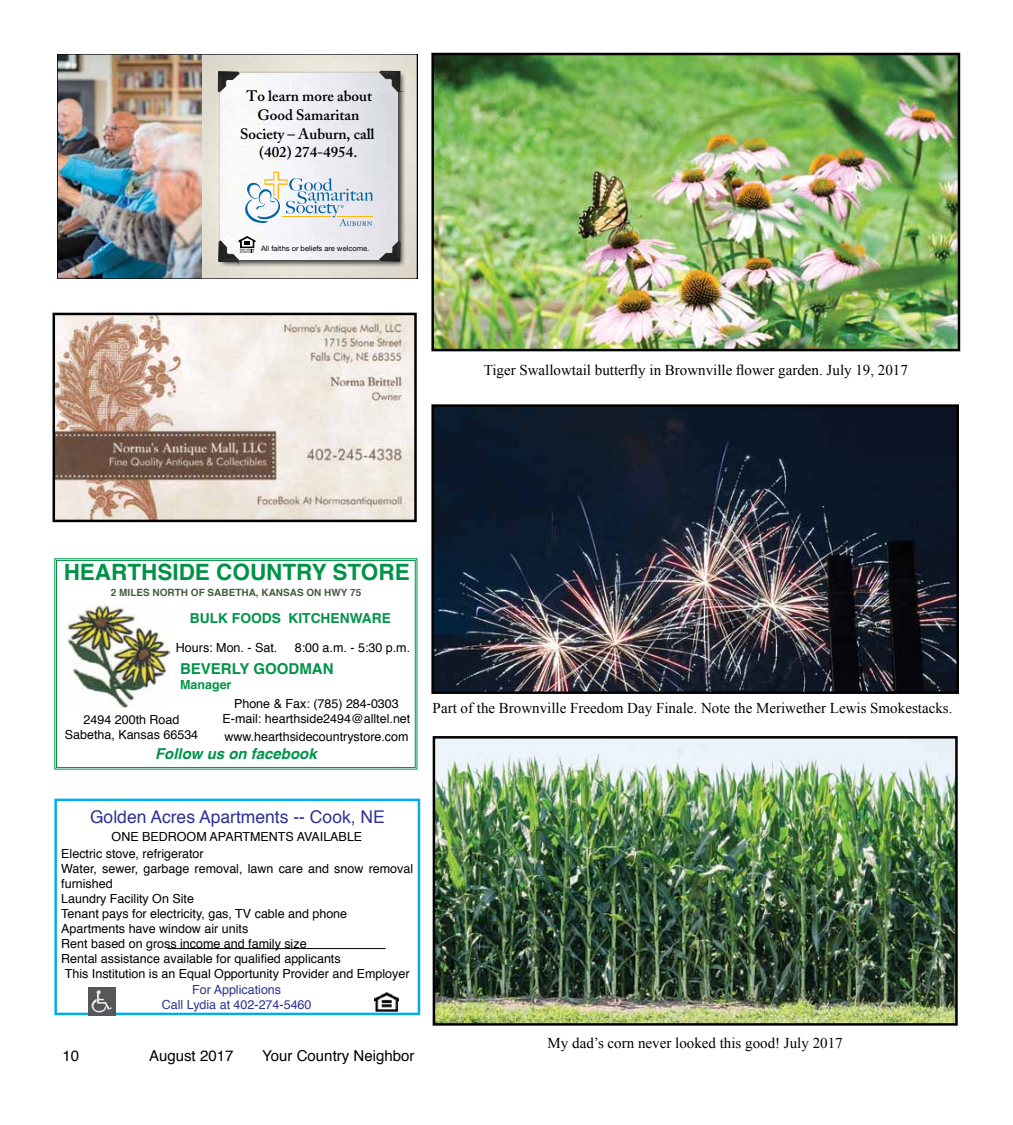
<style>
.page{position:relative;width:1013px;height:1125px;background:#fff}
.page>*{position:absolute;margin:0;border:0;box-sizing:border-box;transform-origin:0 0}
.t1{font:700 22.5px "Helvetica";color:#009348}
.t2{font:17.5px "Helvetica";color:#2e3092}
.t3{font:15px "Times New Roman";color:#000}
.t4{font:600 15px/18.8px "Adobe Caslon";color:#000;text-align:center}
.t5{font:15px "Helvetica";color:#000}
.t6{font:italic 700 15px "Helvetica";color:#009348}
.t7{font:700 15px "Helvetica";color:#009348}
.t8{font:700 13.75px "Helvetica";color:#009348}
.t9{font:12.5px/15px "Helvetica";color:#000;text-align:center}
.t10{font:12.5px/15px "Helvetica";color:#2e3092;text-align:center}
.t11{font:700 12.5px "Helvetica";color:#009348}
.t12{font:700 10px "Helvetica";color:#465d40}
.t13{font:7.5px "Helvetica Neue LT Std";color:#000}
</style>
<div class="page">
<hr style="left:168px;top:948px;width:217px;height:1px;background:#000">
<img style="left:56px;top:316px;width:358px;height:203px">
<div style="left:53px;top:313px;width:364px;height:209px;border:2px solid #000"></div>
<svg style="left:54px;top:558px;width:364px;height:212px"></svg>
<div style="left:56px;top:560px;width:359px;height:208px;border:1px solid #009348"></div>
<img style="left:57px;top:54px;width:360px;height:225px">
<div style="left:54px;top:799px;width:366px;height:216px;border:2px solid #00aeef"></div>
<img style="left:88px;top:988px;width:27px;height:27px">
<img style="left:374px;top:993px;width:25px;height:19px">
<img style="left:434px;top:56px;width:523px;height:292px">
<div style="left:431px;top:53px;width:529px;height:298px;border:2px solid #000"></div>
<img style="left:434px;top:407px;width:521px;height:284px">
<div style="left:431px;top:404px;width:527px;height:290px;border:2px solid #000"></div>
<img style="left:435px;top:739px;width:519px;height:284px">
<div style="left:432px;top:736px;width:525px;height:290px;border:2px solid #000"></div>
<p class="t4" style="left:240px;top:87px;width:136px">To learn more about<br>Good Samaritan<br>Society – Auburn, call (402) 274-4954.</p>
<p class="t13" style="left:261px;top:244px;width:110px">All faiths or beliefs are welcome.</p>
<p class="t3" style="left:483px;top:360px;width:426px">Tiger Swallowtail butterfly in Brownville flower garden. July 19, 2017</p>
<h1 class="t1" style="left:64px;top:553px;width:347px">HEARTHSIDE COUNTRY STORE</h1>
<p class="t8" style="left:190px;top:607px;width:202px">BULK FOODS KITCHENWARE</p>
<p class="t9" style="left:176px;top:641px;width:103px">Hours: Mon. - Sat.</p>
<p class="t9" style="left:295px;top:641px;width:117px">8:00 a.m. - 5:30 p.m.</p>
<p class="t7" style="left:180px;top:656px;width:155px">BEVERLY GOODMAN</p>
<p class="t11" style="left:180px;top:674px;width:53px">Manager</p>
<p class="t9" style="left:222px;top:696px;width:189px">Phone &amp; Fax: (785) 284-0303<br>E-mail: hearthside2494@alltel.net</p>
<p class="t9" style="left:224px;top:729px;width:186px">www.hearthsidecountrystore.com</p>
<p class="t12" style="left:111px;top:584px;width:252px">2 MILES NORTH OF SABETHA, KANSAS ON HWY 75</p>
<p class="t9" style="left:65px;top:713px;width:135px">2494 200th Road<br>Sabetha, Kansas 66534</p>
<p class="t6" style="left:155px;top:742px;width:163px">Follow us on facebook</p>
<p class="t3" style="left:432px;top:698px;width:521px">Part of the Brownville Freedom Day Finale. Note the Meriwether Lewis Smokestacks.</p>
<h2 class="t2" style="left:90px;top:803px;width:296px">Golden Acres Apartments -- Cook, NE</h2>
<p class="t9" style="left:61px;top:847px;width:353px;text-align:left">Electric stove, refrigerator<br>Water, sewer, garbage removal, lawn care and snow removal furnished<br>Laundry Facility On Site<br>Tenant pays for electricity, gas, TV cable and phone Apartments have window air units<br>Rent based on gross income and family size<br>Rental assistance available for qualified applicants<br>This Institution is an Equal Opportunity Provider and Employer</p>
<p class="t9" style="left:112px;top:830px;width:252px">ONE BEDROOM APARTMENTS AVAILABLE</p>
<p class="t10" style="left:162px;top:982px;width:151px">For Applications<br>Call Lydia at 402-274-5460</p>
<p class="t5" style="left:62px;top:1044px;width:18px">10</p>
<p class="t5" style="left:149px;top:1044px;width:86px">August 2017</p>
<p class="t5" style="left:262px;top:1044px;width:154px">Your Country Neighbor</p>
<p class="t3" style="left:547px;top:1032px;width:296px">My dad’s corn never looked this good! July 2017</p>
</div>
